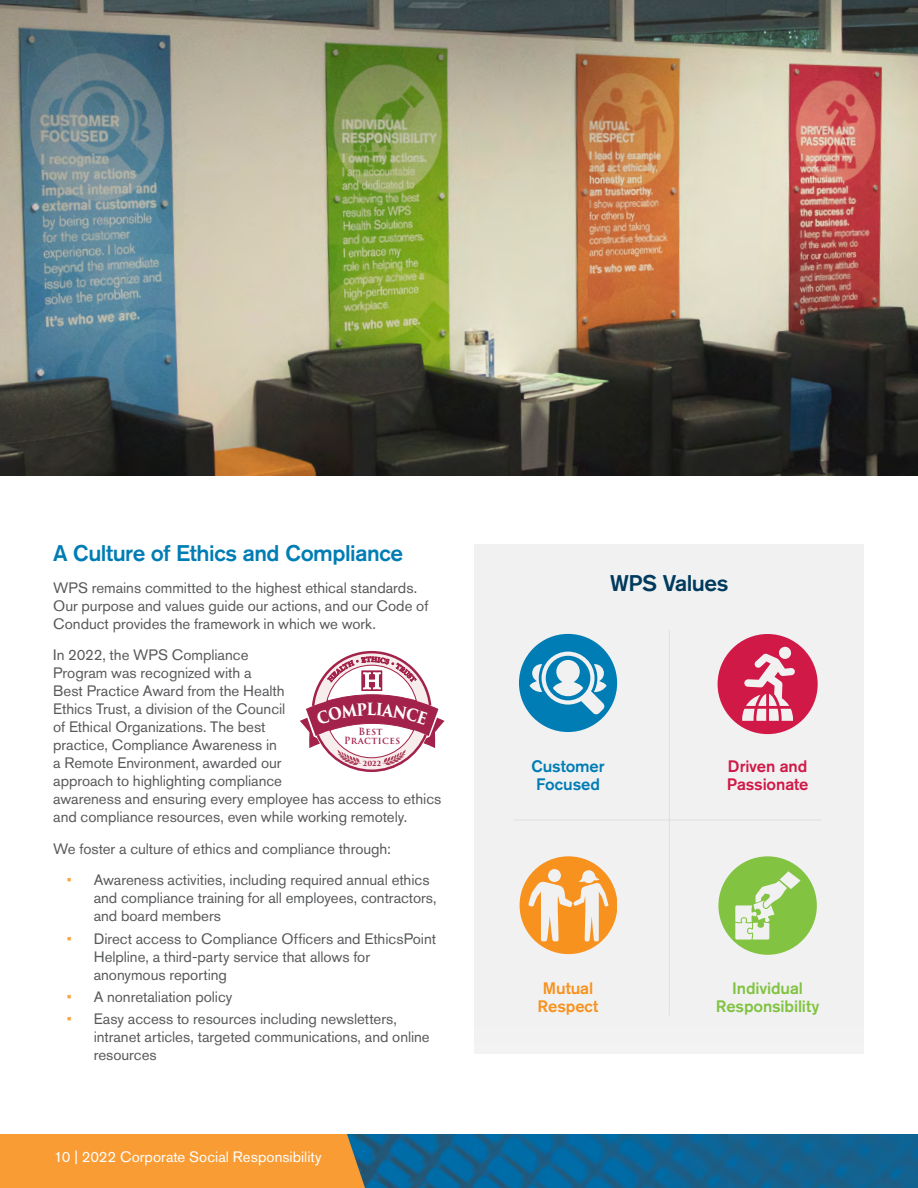
<style>
.page{position:relative;width:918px;height:1188px;background:#fff}
.page>*{position:absolute;margin:0;border:0;box-sizing:border-box;transform-origin:0 0}
.Healdline_2{font:500 22.5px "Akzidenz Grotesk BE";letter-spacing:-.02em;color:#007db4}
.Healdline_2-2{font:500 22.5px "Akzidenz Grotesk BE";letter-spacing:-.02em;color:#003a5d}
.Body{font:500 16.5px/18px "Akzidenz Grotesk BE";letter-spacing:-.01em;color:#82c341;text-align:center}
.Body-2{font:500 16.5px/18px "Akzidenz Grotesk BE";letter-spacing:-.01em;color:#d11947}
.Body-3{font:500 16.5px/18px "Akzidenz Grotesk BE";letter-spacing:-.005em;color:#007db4}
.Body-4{font:500 16.5px/18px "Akzidenz Grotesk BE";letter-spacing:-.005em;color:#f7921e;text-align:center}
.Body-5{font:15px/18px "Akzidenz Grotesk BE";letter-spacing:-.005em;color:#58595b}
.t1{font:15px "Akzidenz Grotesk BE";color:#fff}
.t2{font:600 9.6px/9.6px "Trajan Pro 3";letter-spacing:.04em;color:#a2224b;text-align:center}
.t3{font:700 6.9px "Trajan Pro 3";color:#a2224b}
.s1{color:#faa54a}
</style>
<div class="page">
<img style="left:0;top:0;width:918px;height:476px">
<div style="left:475px;top:545px;width:389px;height:509px;background:#f1f1f2"></div>
<svg style="left:718px;top:856px;width:99px;height:99px"></svg>
<svg style="left:519px;top:634px;width:98px;height:98px"></svg>
<svg style="left:718px;top:634px;width:100px;height:100px"></svg>
<svg style="left:520px;top:856px;width:97px;height:98px"></svg>
<hr style="left:669px;top:630px;width:1px;height:386px;background:#dfdfe1">
<hr style="left:514px;top:820px;width:307px;height:1px;background:#dfdfe1">
<img style="left:365px;top:1134px;width:553px;height:54px">
<div style="left:0;top:1134px;width:365px;height:54px;background:#f99c34"></div>
<svg style="left:300px;top:650px;width:145px;height:122px"></svg>
<p class="Healdline_2" style="left:53px;top:540px;width:351px">A Culture of Ethics and Compliance</p>
<p class="Body-5" style="left:53px;top:579px;width:377px">WPS remains committed to the highest ethical standards.<br>Our purpose and values guide our actions, and our Code of<br>Conduct provides the framework in which we work.</p>
<p class="Body-5" style="left:53px;top:646px;width:390px">In 2022, the WPS Compliance<br>Program was recognized with a<br>Best Practice Award from the Health<br>Ethics Trust, a division of the Council<br>of Ethical Organizations. The best<br>practice, Compliance Awareness in<br>a Remote Environment, awarded our<br>approach to highlighting compliance<br>awareness and ensuring every employee has access to ethics and compliance resources, even while working remotely.</p>
<p class="Body-5" style="left:53px;top:840px;width:339px">We foster a culture of ethics and compliance through:</p>
<p class="Body-5" style="left:94px;top:871px;width:344px;text-indent:-27px"><span class="s1">•</span> Awareness activities, including required annual ethics and compliance training for all employees, contractors, and board members</p>
<p class="Body-5" style="left:94px;top:929px;width:344px;text-indent:-27px"><span class="s1">•</span> Direct access to Compliance Officers and EthicsPoint<br>Helpline, a third-party service that allows for anonymous reporting</p>
<p class="Body-5" style="left:67px;top:988px;width:167px"><span class="s1">•</span> A nonretaliation policy</p>
<p class="Body-5" style="left:94px;top:1010px;width:338px;text-indent:-27px"><span class="s1">•</span> Easy access to resources including newsletters, intranet articles, targeted communications, and online resources</p>
<p class="t2" style="left:344px;top:727px;width:57px">Best<br>Practices</p>
<p class="t3" style="left:363px;top:758px;width:20px">2022</p>
<p class="t1" style="left:54px;top:1148px;width:269px">10 | 2022 Corporate Social Responsibility</p>
<p class="Healdline_2-2" style="left:610px;top:569px;width:120px">WPS Values</p>
<p class="Body-3" style="left:531px;top:756px;width:75px">Customer<br>Focused</p>
<p class="Body-2" style="left:727px;top:756px;width:83px">Driven and<br>Passionate</p>
<p class="Body-4" style="left:538px;top:979px;width:62px">Mutual<br>Respect</p>
<p class="Body" style="left:716px;top:979px;width:105px">Individual<br>Responsibility</p>
</div>
